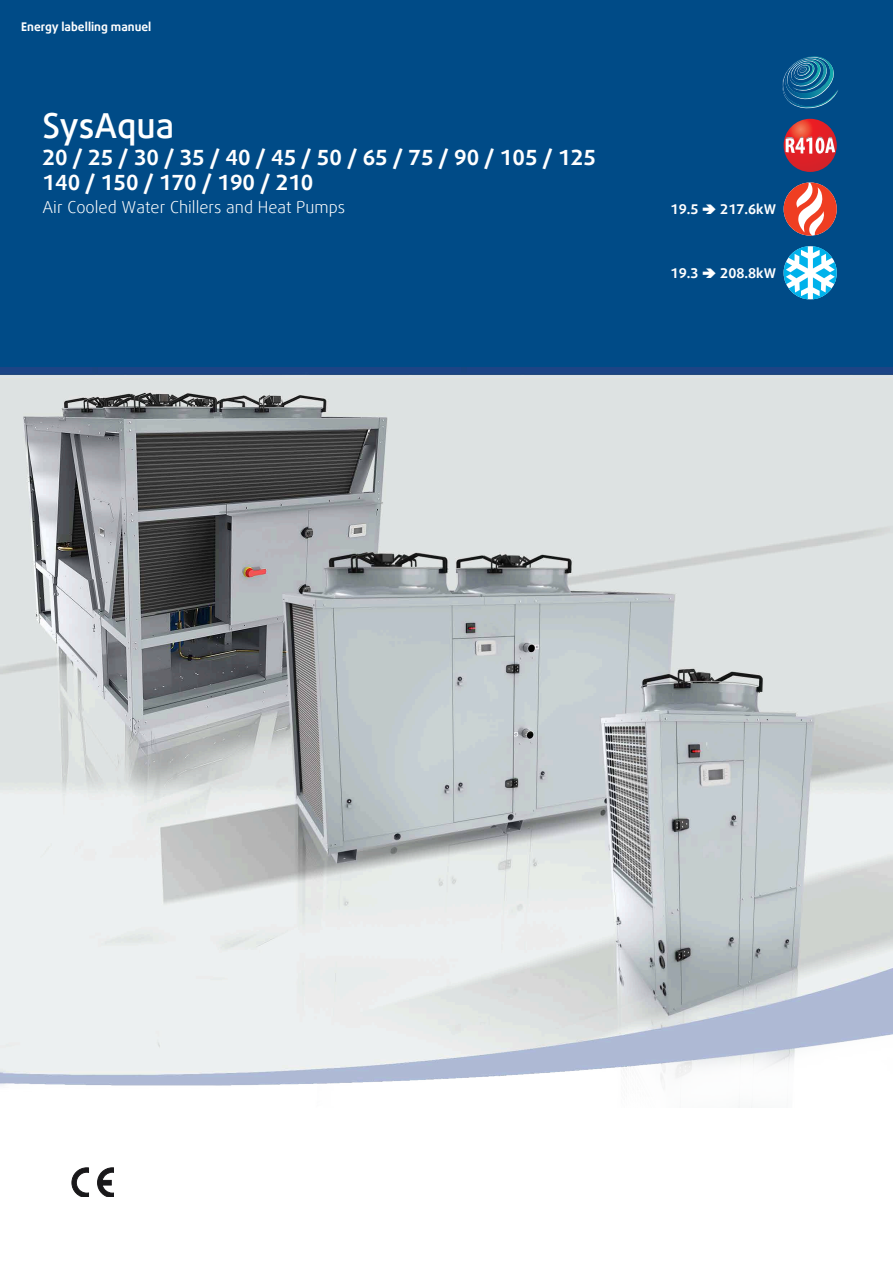
<style>
.page{position:relative;width:893px;height:1263px;background:#fff}
.page>*{position:absolute;margin:0;border:0;box-sizing:border-box;transform-origin:0 0}
.TITRE_GAMME{font:500 34.5px "Daxline Offc Pro";color:#fff}
.DESIGNATION_GAMME_GR{font:700 21px "Daxline Offc Pro";color:#fff}
.DESIGNATION_GAMME{font:300 16.5px "Daxline Offc Pro";color:#fff}
.PUISSANCE{font:700 13.5px "Daxline Offc Pro";color:#fff}
.notice_installation{font:700 12px "Daxline Offc Pro";color:#fff}
</style>
<div class="page">
<div style="left:0;top:0;width:893px;height:368px;background:#004b87"></div>
<svg style="left:784px;top:182px;width:53px;height:54px"></svg>
<svg style="left:784px;top:246px;width:53px;height:53px"></svg>
<svg style="left:784px;top:119px;width:53px;height:53px"></svg>
<svg style="left:786px;top:136px;width:49px;height:18px"></svg>
<svg style="left:782px;top:56px;width:56px;height:53px"></svg>
<svg style="left:72px;top:1168px;width:17px;height:29px"></svg>
<svg style="left:97px;top:1168px;width:17px;height:29px"></svg>
<img style="left:0;top:368px;width:893px;height:739px">
<p class="notice_installation" style="left:21px;top:18px;width:132px">Energy labelling manuel</p>
<p class="TITRE_GAMME" style="left:43px;top:102px;width:133px">SysAqua</p>
<p class="DESIGNATION_GAMME_GR" style="left:43px;top:143px;width:555px">20 / 25 / 30 / 35 / 40 / 45 / 50 / 65 / 75 / 90 / 105 / 125</p>
<p class="DESIGNATION_GAMME_GR" style="left:43px;top:168px;width:273px">140 / 150 / 170 / 190 / 210</p>
<p class="DESIGNATION_GAMME" style="left:43px;top:196px;width:304px">Air Cooled Water Chillers and Heat Pumps</p>
<p class="PUISSANCE" style="left:671px;top:201px;width:29px">19.5</p>
<p class="PUISSANCE" style="left:720px;top:201px;width:57px">217.6kW</p>
<p class="PUISSANCE" style="left:671px;top:264px;width:29px">19.3</p>
<p class="PUISSANCE" style="left:720px;top:264px;width:57px">208.8kW</p>
</div>
